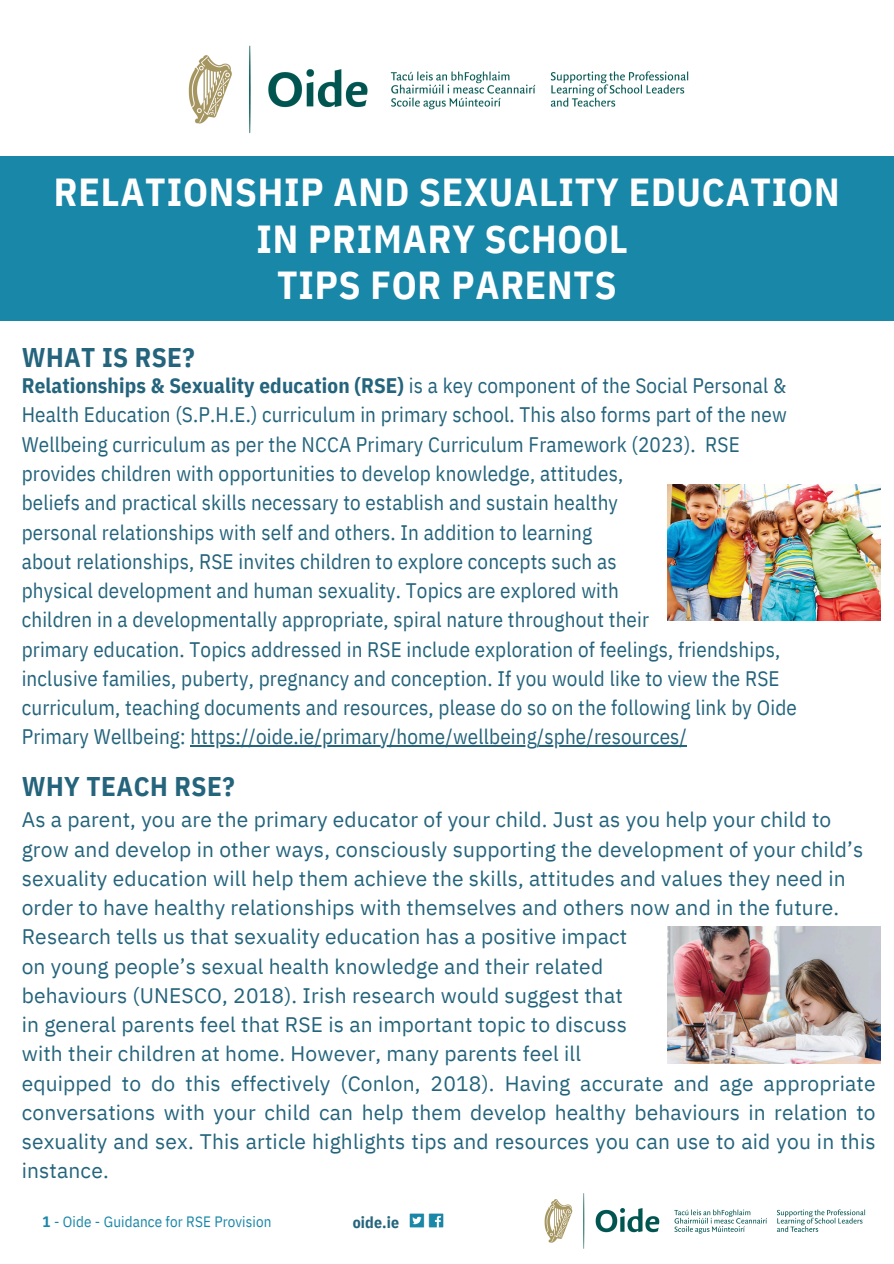
<style>
.page{position:relative;width:894px;height:1264px;background:#fff}
.page>*{position:absolute;margin:0;border:0;box-sizing:border-box;transform-origin:0 0}
.t1{font:700 39px/46.2px "IBM Plex Sans Cond";letter-spacing:.02em;color:#fff;text-align:center}
.t2{font:700 27px "IBM Plex Sans Cond";letter-spacing:.02em;color:#24647c}
.t3{font:21px/29.2px "IBM Plex Sans Cond";letter-spacing:.01em;color:#24647c}
.t4{font:21px/29.2px "IBM Plex Sans";letter-spacing:.01em;color:#24647c}
.t5{font:700 15.9px "IBM Plex Sans Cond";letter-spacing:.01em;color:#24647c}
.t6{font:15px "IBM Plex Sans Cond";letter-spacing:.01em;color:#1987a8}
.s1{font-weight:700}
</style>
<div class="page">
<hr style="left:190px;top:745px;width:497px;height:1px;background:#24647c">
<img style="left:667px;top:485px;width:212px;height:136px">
<img style="left:667px;top:926px;width:213px;height:137px">
<img style="left:409px;top:1213px;width:35px;height:15px">
<img style="left:188px;top:45px;width:501px;height:89px">
<div style="left:0;top:156px;width:893px;height:165px;background:#1987a8"></div>
<img style="left:544px;top:1193px;width:322px;height:56px">
<p class="t1" style="left:54px;top:169px;width:787px">RELATIONSHIP AND SEXUALITY EDUCATION<br>IN PRIMARY SCHOOL<br>TIPS FOR PARENTS</p>
<p class="t2" style="left:22px;top:339px;width:174px">WHAT IS RSE?</p>
<p class="t3" style="left:22px;top:371px;width:776px"><span class="s1">Relationships &amp; Sexuality education (RSE)</span> is a key component of the Social Personal &amp; Health Education (S.P.H.E.) curriculum in primary school. This also forms part of the new Wellbeing curriculum as per the NCCA Primary Curriculum Framework (2023). RSE provides children with opportunities to develop knowledge, attitudes,<br>beliefs and practical skills necessary to establish and sustain healthy<br>personal relationships with self and others. In addition to learning<br>about relationships, RSE invites children to explore concepts such as<br>physical development and human sexuality. Topics are explored with<br>children in a developmentally appropriate, spiral nature throughout their<br>primary education. Topics addressed in RSE include exploration of feelings, friendships, inclusive families, puberty, pregnancy and conception. If you would like to view the RSE curriculum, teaching documents and resources, please do so on the following link by Oide Primary Wellbeing: https://oide.ie/primary/home/wellbeing/sphe/resources/</p>
<p class="t2" style="left:22px;top:768px;width:214px">WHY TEACH RSE?</p>
<h3 class="t4" style="left:22px;top:804px;width:855px">As a parent, you are the primary educator of your child. Just as you help your child to grow and develop in other ways, consciously supporting the development of your child’s sexuality education will help them achieve the skills, attitudes and values they need in order to have healthy relationships with themselves and others now and in the future.<br>Research tells us that sexuality education has a positive impact<br>on young people’s sexual health knowledge and their related<br>behaviours (UNESCO, 2018). Irish research would suggest that<br>in general parents feel that RSE is an important topic to discuss<br>with their children at home. However, many parents feel ill<br>equipped to do this effectively (Conlon, 2018). Having accurate and age appropriate conversations with your child can help them develop healthy behaviours in relation to sexuality and sex. This article highlights tips and resources you can use to aid you in this instance.</h3>
<p class="t6" style="left:43px;top:1211px;width:230px"><span class="s1">1</span> - Oide - Guidance for RSE Provision</p>
<h4 class="t5" style="left:352px;top:1211px;width:48px">oide.ie</h4>
</div>
